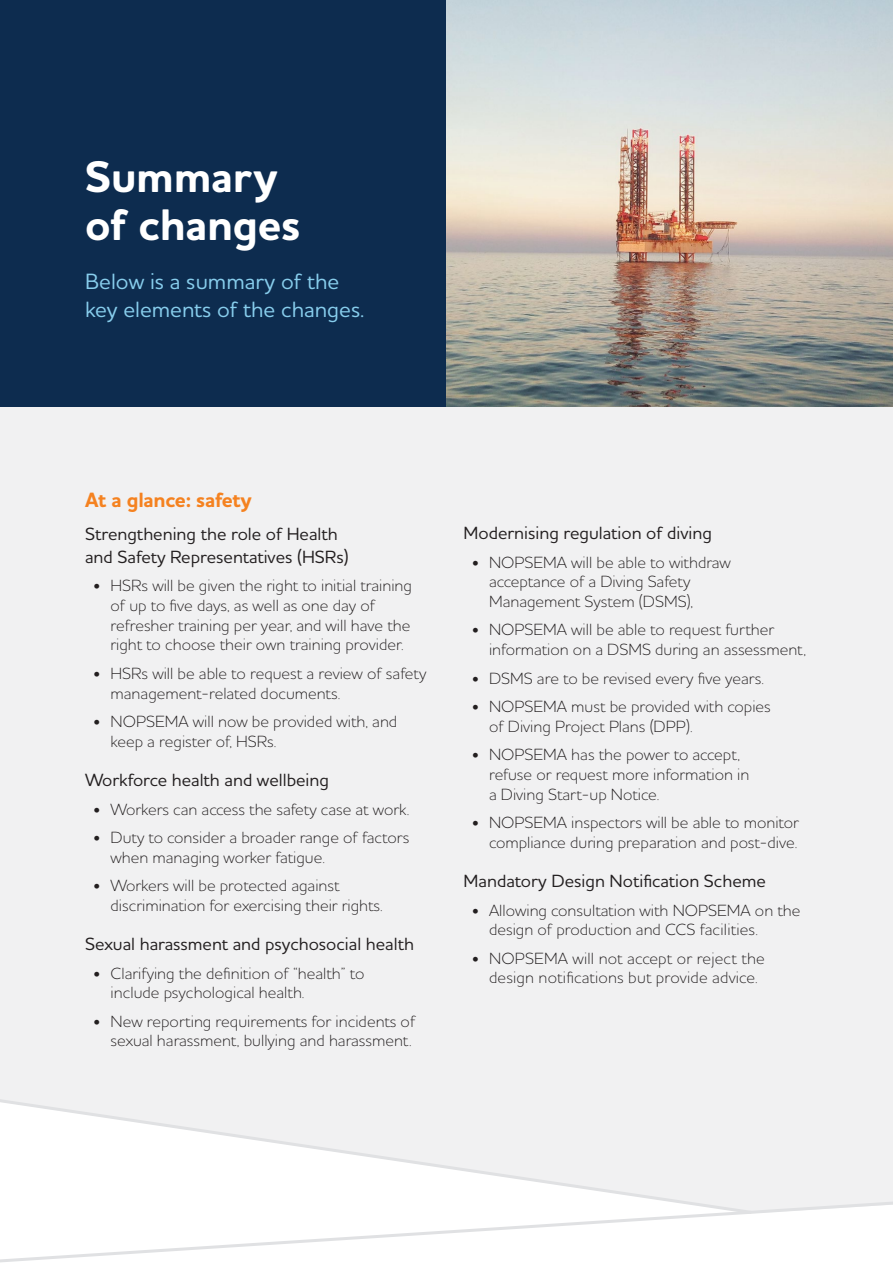
<style>
.page{position:relative;width:893px;height:1263px;background:#fff}
.page>*{position:absolute;margin:0;border:0;box-sizing:border-box;transform-origin:0 0}
.t1{font:700 45px/48px "Houschka Pro";letter-spacing:-.005em;color:#fff}
.t2{font:500 22.5px/28.5px "Houschka Pro";color:#87cdec}
.t3{font:700 21px "Houschka Pro";letter-spacing:-.01em;color:#f58220}
.t4{font:500 18px/22.5px "Houschka Pro";color:#231f20}
.t5{font:300 16.5px/19.8px "Houschka Pro";color:#231f20}
.s1{font-family:"Helvetica Neue LT Std";font-weight:400;font-size:13.5px}
</style>
<div class="page">
<div style="left:0;top:406px;width:893px;height:793px;background:#f1f1f2"></div>
<svg style="left:755px;top:1199px;width:138px;height:15px"></svg>
<svg style="left:0;top:1070px;width:755px;height:193px"></svg>
<div style="left:0;top:0;width:446px;height:406px;background:#0d2c4f"></div>
<img style="left:446px;top:0;width:447px;height:406px">
<h1 class="t1" style="left:85px;top:153px;width:217px">Summary of changes</h1>
<h2 class="t2" style="left:85px;top:266px;width:281px">Below is a summary of the key elements of the changes.</h2>
<p class="t3" style="left:85px;top:486px;width:168px">At a glance: safety</p>
<p class="t4" style="left:85px;top:522px;width:265px">Strengthening the role of Health and Safety Representatives (HSRs)</p>
<p class="t5" style="left:111px;top:575px;width:303px;text-indent:-17px"><span class="s1">•</span> HSRs will be given the right to initial training of up to five days, as well as one day of refresher training per year, and will have the right to choose their own training provider.</p>
<p class="t5" style="left:111px;top:663px;width:317px;text-indent:-17px"><span class="s1">•</span> HSRs will be able to request a review of safety management-related documents.</p>
<p class="t5" style="left:111px;top:711px;width:288px;text-indent:-17px"><span class="s1">•</span> NOPSEMA will now be provided with, and keep a register of, HSRs.</p>
<p class="t4" style="left:85px;top:768px;width:246px">Workforce health and wellbeing</p>
<p class="t5" style="left:94px;top:799px;width:317px"><span class="s1">•</span> Workers can access the safety case at work.</p>
<p class="t5" style="left:111px;top:827px;width:300px;text-indent:-17px"><span class="s1">•</span> Duty to consider a broader range of factors when managing worker fatigue.</p>
<p class="t5" style="left:111px;top:875px;width:273px;text-indent:-17px"><span class="s1">•</span> Workers will be protected against discrimination for exercising their rights.</p>
<p class="t4" style="left:85px;top:932px;width:330px">Sexual harassment and psychosocial health</p>
<p class="t5" style="left:111px;top:963px;width:255px;text-indent:-17px"><span class="s1">•</span> Clarifying the definition of “health” to include psychological health.</p>
<p class="t5" style="left:94px;top:1011px;width:323px;text-align:right"><span class="s1">•</span> New reporting requirements for incidents of sexual harassment, bullying and harassment.</p>
<p class="t4" style="left:463px;top:521px;width:250px">Modernising regulation of diving</p>
<p class="t5" style="left:489px;top:552px;width:243px;text-indent:-17px"><span class="s1">•</span> NOPSEMA will be able to withdraw acceptance of a Diving Safety<br>Management System (DSMS),</p>
<p class="t5" style="left:489px;top:619px;width:318px;text-indent:-17px"><span class="s1">•</span> NOPSEMA will be able to request further information on a DSMS during an assessment,</p>
<p class="t5" style="left:472px;top:668px;width:293px"><span class="s1">•</span> DSMS are to be revised every five years.</p>
<p class="t5" style="left:489px;top:696px;width:283px;text-indent:-17px"><span class="s1">•</span> NOPSEMA must be provided with copies of Diving Project Plans (DPP).</p>
<p class="t5" style="left:489px;top:744px;width:262px;text-indent:-17px"><span class="s1">•</span> NOPSEMA has the power to accept, refuse or request more information in a Diving Start-up Notice.</p>
<p class="t5" style="left:472px;top:812px;width:329px;text-align:right"><span class="s1">•</span> NOPSEMA inspectors will be able to monitor compliance during preparation and post-dive.</p>
<p class="t4" style="left:463px;top:869px;width:304px">Mandatory Design Notification Scheme</p>
<p class="t5" style="left:489px;top:899px;width:313px;text-indent:-17px"><span class="s1">•</span> Allowing consultation with NOPSEMA on the design of production and CCS facilities.</p>
<p class="t5" style="left:489px;top:948px;width:277px;text-indent:-17px"><span class="s1">•</span> NOPSEMA will not accept or reject the design notifications but provide advice.</p>
</div>
